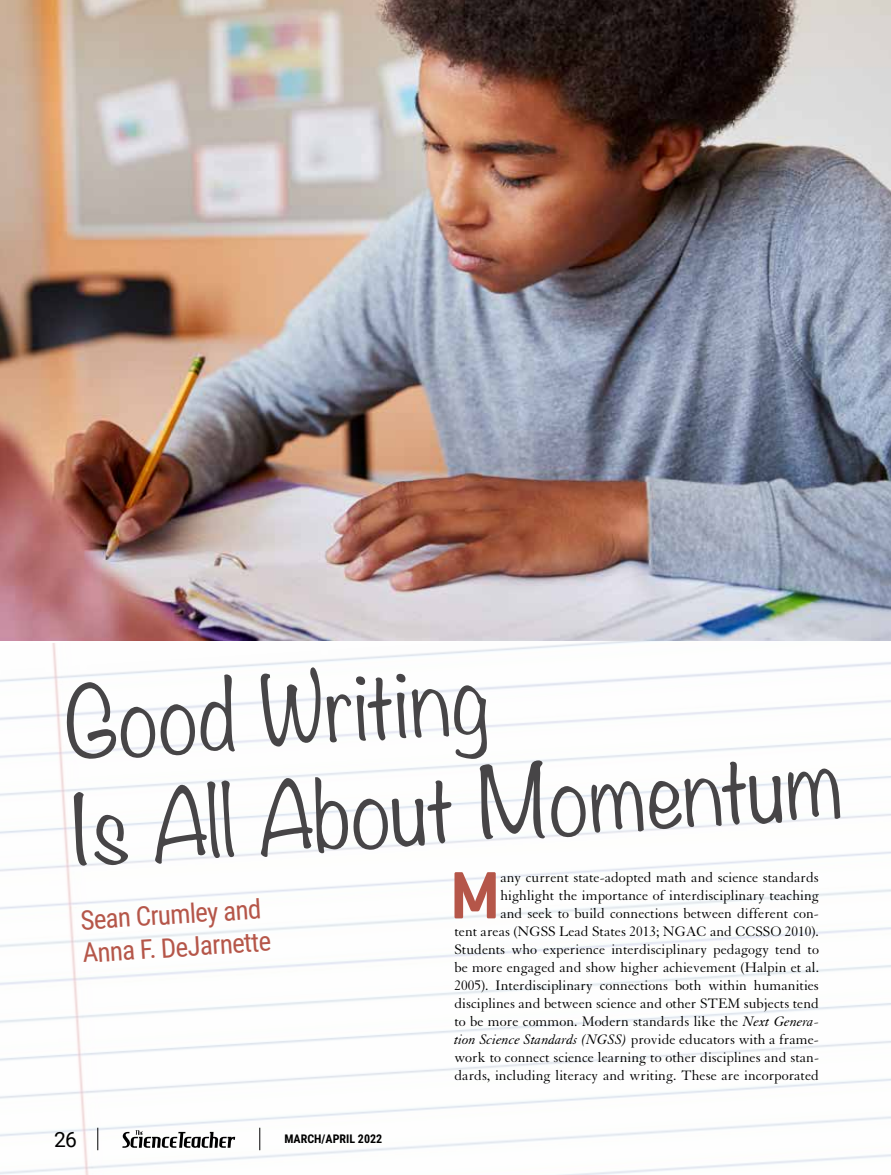
<style>
.page{position:relative;width:891px;height:1175px;background:#fff}
.page>*{position:absolute;margin:0;border:0;box-sizing:border-box;transform-origin:0 0}
.t1{font:600 67.95px "Geogrotesque";color:#b55649}
.t2{font:27px/33.2px "Roboto Condensed";color:#b55649}
.t3{font:21px "Roboto";color:#000}
.t4{font:15px/18px "Granjon LT Std";color:#000;text-align:right}
.t5{font:700 12px "Roboto Condensed";color:#000}
.s1{font-style:italic}
</style>
<div class="page">
<img style="left:0;top:640px;width:891px;height:534px">
<img style="left:0;top:0;width:891px;height:640px">
<svg style="left:74px;top:760px;width:766px;height:105px"></svg>
<svg style="left:66px;top:667px;width:421px;height:92px"></svg>
<svg style="left:122px;top:1130px;width:113px;height:17px"></svg>
<svg style="left:97px;top:1127px;width:1px;height:23px"></svg>
<svg style="left:259px;top:1127px;width:1px;height:23px"></svg>
<h2 class="t2" style="left:79px;top:903px;width:191px;rotate:-4deg">Sean Crumley and<br>Anna F. DeJarnette</h2>
<h3 class="t3" style="left:54px;top:1124px;width:25px">26</h3>
<p class="t5" style="left:284px;top:1130px;width:99px">MARCH/APRIL 2022</p>
<h1 class="t1" style="left:450px;top:852px;width:52px">M</h1>
<p class="t4" style="left:454px;top:869px;width:366px">any current state-adopted math and science standards highlight the importance of interdisciplinary teaching<br>and seek to build connections between different con-<br>tent areas (NGSS Lead States 2013; NGAC and CCSSO 2010).<br>Students who experience interdisciplinary pedagogy tend to be more engaged and show higher achievement (Halpin et al.<br>2005). Interdisciplinary connections both within humanities disciplines and between science and other STEM subjects tend to be more common. Modern standards like the <span class="s1">Next Genera&shy;tion Science Standards (NGSS)</span> provide educators with a frame&shy;work to connect science learning to other disciplines and stan&shy;dards, including literacy and writing. These are incorporated</p>
</div>
